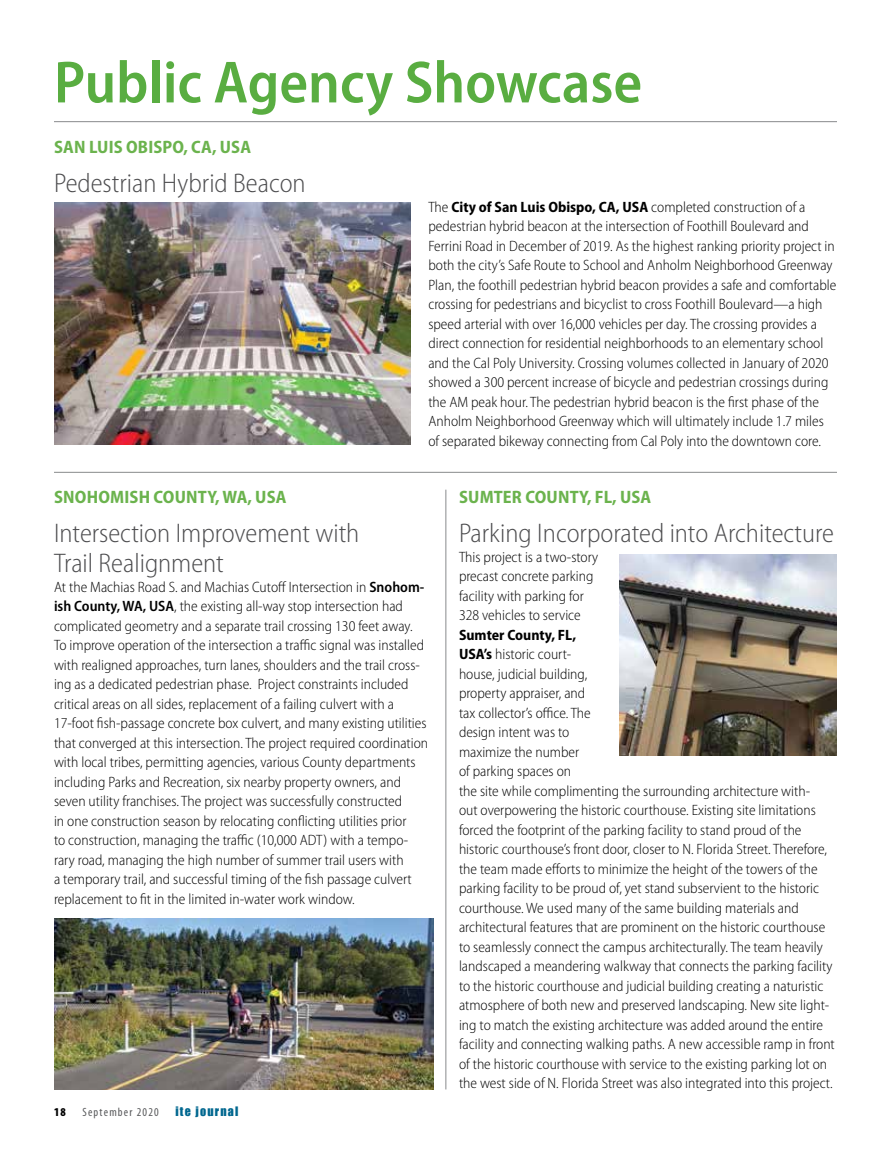
<style>
.page{position:relative;width:891px;height:1175px;background:#fff}
.page>*{position:absolute;margin:0;border:0;box-sizing:border-box;transform-origin:0 0}
.t1{font:600 semi-condensed 60px "Myriad Pro";color:#59ad41}
.t2{font:300 semi-condensed 27px/30px "Myriad Pro";color:#4d4d4f}
.t3{font:700 semi-condensed 18px "Myriad Pro";letter-spacing:.01em;color:#6bb34d}
.p_sans_rag{font:300 semi-condensed 15px/19.5px "Myriad Pro";color:#000}
.t4{font:condensed 12px "Myriad Pro";letter-spacing:.1em;color:#58595b}
.t5{font:12px "Impact";letter-spacing:.1em;color:#00678f}
.t6{font:900 condensed 12px "Myriad Pro";color:#000}
.s1{font-weight:700}
.s2{font-weight:600}
</style>
<div class="page">
<hr style="left:54px;top:121px;width:783px;height:1px;background:#888a8c">
<img style="left:54px;top:918px;width:380px;height:171px">
<hr style="left:446px;top:489px;width:1px;height:600px;background:#888a8c">
<hr style="left:54px;top:472px;width:783px;height:1px;background:#888a8c">
<img style="left:619px;top:554px;width:218px;height:202px">
<img style="left:54px;top:202px;width:356px;height:243px">
<p class="t1" style="left:54px;top:49px;width:590px">Public Agency Showcase</p>
<p class="t3" style="left:54px;top:137px;width:198px">SAN LUIS OBISPO, CA, USA</p>
<p class="t2" style="left:54px;top:169px;width:253px">Pedestrian Hybrid Beacon</p>
<p class="p_sans_rag" style="left:428px;top:197px;width:409px">The <span class="s1">City of San Luis Obispo, CA, USA</span> completed construction of a pedestrian hybrid beacon at the intersection of Foothill Boulevard and Ferrini Road in December of 2019. As the highest ranking priority project in both the city’s Safe Route to School and Anholm Neighborhood Greenway Plan, the foothill pedestrian hybrid beacon provides a safe and comfortable crossing for pedestrians and bicyclist to cross Foothill Boulevard—a high speed arterial with over 16,000 vehicles per day. The crossing provides a direct connection for residential neighborhoods to an elementary school and the Cal Poly University. Crossing volumes collected in January of 2020 showed a 300 percent increase of bicycle and pedestrian crossings during the AM peak hour. The pedestrian hybrid beacon is the first phase of the Anholm Neighborhood Greenway which will ultimately include 1.7 miles of separated bikeway connecting from Cal Poly into the downtown core.</p>
<p class="t3" style="left:54px;top:487px;width:234px">SNOHOMISH COUNTY, WA, USA</p>
<p class="t2" style="left:54px;top:519px;width:307px">Intersection Improvement with<br>Trail Realignment</p>
<p class="p_sans_rag" style="left:54px;top:577px;width:376px">At the Machias Road S. and Machias Cutoff Intersection in <span class="s2">Snohom&shy;ish County, WA, USA</span>, the existing all-way stop intersection had complicated geometry and a separate trail crossing 130 feet away.<br>To improve operation of the intersection a traffic signal was installed with realigned approaches, turn lanes, shoulders and the trail cross&shy;ing as a dedicated pedestrian phase. Project constraints included critical areas on all sides, replacement of a failing culvert with a 17-foot fish-passage concrete box culvert, and many existing utilities that converged at this intersection. The project required coordination with local tribes, permitting agencies, various County departments including Parks and Recreation, six nearby property owners, and seven utility franchises. The project was successfully constructed<br>in one construction season by relocating conflicting utilities prior<br>to construction, managing the traffic (10,000 ADT) with a tempo&shy;rary road, managing the high number of summer trail users with<br>a temporary trail, and successful timing of the fish passage culvert replacement to fit in the limited in-water work window.</p>
<p class="t6" style="left:54px;top:1105px;width:13px">18</p>
<p class="t4" style="left:82px;top:1105px;width:78px">September 2020</p>
<p class="t5" style="left:175px;top:1102px;width:64px">ite journal</p>
<p class="t3" style="left:459px;top:487px;width:194px">SUMTER COUNTY, FL, USA</p>
<p class="t2" style="left:459px;top:519px;width:377px">Parking Incorporated into Architecture</p>
<p class="p_sans_rag" style="left:459px;top:547px;width:377px">This project is a two-story<br>precast concrete parking<br>facility with parking for<br>328 vehicles to service<br><span class="s1">Sumter County, FL,<br>USA’s</span> historic court-<br>house, judicial building,<br>property appraiser, and<br>tax collector’s office. The<br>design intent was to<br>maximize the number<br>of parking spaces on<br>the site while complimenting the surrounding architecture with-<br>out overpowering the historic courthouse. Existing site limitations forced the footprint of the parking facility to stand proud of the historic courthouse’s front door, closer to N. Florida Street. Therefore, the team made efforts to minimize the height of the towers of the parking facility to be proud of, yet stand subservient to the historic courthouse. We used many of the same building materials and architectural features that are prominent on the historic courthouse to seamlessly connect the campus architecturally. The team heavily landscaped a meandering walkway that connects the parking facility to the historic courthouse and judicial building creating a naturistic atmosphere of both new and preserved landscaping. New site light&shy;ing to match the existing architecture was added around the entire facility and connecting walking paths. A new accessible ramp in front of the historic courthouse with service to the existing parking lot on the west side of N. Florida Street was also integrated into this project.</p>
</div>
